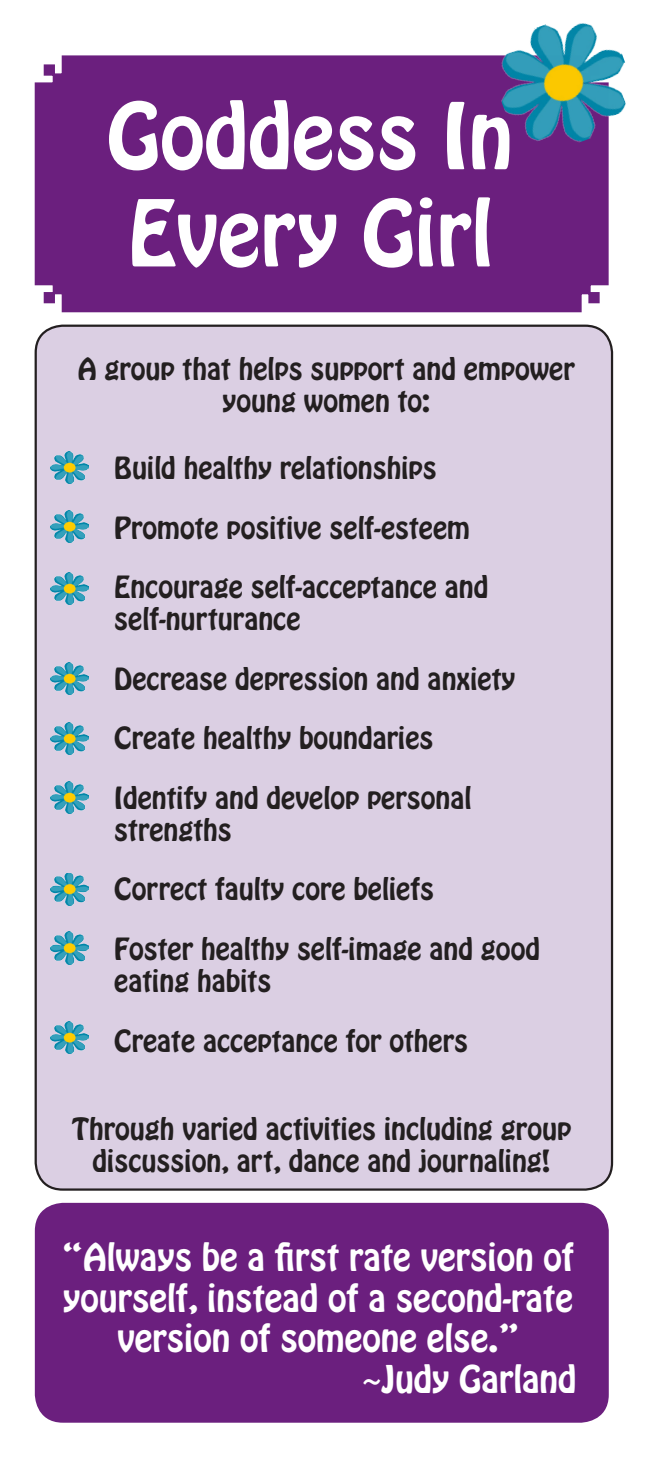
<style>
.page{position:relative;width:648px;height:1458px;background:#fff}
.page>*{position:absolute;margin:0;border:0;box-sizing:border-box;transform-origin:0 0}
.t1{font:81px/97.2px "Hobo Std";color:#fff}
.t2{font:33.75px/40.5px "Hobo Std";color:#fff;text-align:center}
.t3{font:27px/32.4px "Hobo Std";color:#231f20;text-align:center}
</style>
<div class="page">
<div style="left:36px;top:1204px;width:572px;height:218px;background:#6b1f7e;border-radius:27px"></div>
<div style="left:35px;top:1203px;width:574px;height:220px;border:2px solid #6b1f7e;border-radius:27px"></div>
<svg style="left:34px;top:55px;width:575px;height:258px;background:#763088"></svg>
<div style="left:53px;top:75px;width:514px;height:216px;background:#6b1f7e"></div>
<div style="left:36px;top:326px;width:576px;height:864px;background:#dbcfe3;border-radius:27px"></div>
<img style="left:482px;top:23px;width:144px;height:140px">
<img style="left:51px;top:452px;width:37px;height:32px">
<img style="left:51px;top:510px;width:37px;height:33px">
<img style="left:51px;top:572px;width:37px;height:33px">
<img style="left:51px;top:662px;width:37px;height:33px">
<img style="left:51px;top:723px;width:37px;height:32px">
<img style="left:51px;top:781px;width:37px;height:33px">
<img style="left:51px;top:873px;width:37px;height:32px">
<img style="left:51px;top:932px;width:37px;height:32px">
<img style="left:51px;top:1021px;width:37px;height:33px">
<p class="t1" style="left:107px;top:89px;width:408px">Goddess In<br>Every Girl</p>
<p class="t3" style="left:78px;top:353px;width:499px">A group that helps support and empower young women to:</p>
<p class="t3" style="left:114px;top:452px;width:324px">Build healthy relationships</p>
<p class="t3" style="left:114px;top:512px;width:357px">Promote positive self-esteem</p>
<p class="t3" style="left:114px;top:571px;width:376px">Encourage self-acceptance and</p>
<p class="t3" style="left:114px;top:604px;width:188px">self-nurturance</p>
<p class="t3" style="left:114px;top:663px;width:403px">Decrease depression and anxiety</p>
<p class="t3" style="left:114px;top:722px;width:321px">Create healthy boundaries</p>
<p class="t3" style="left:114px;top:782px;width:359px;text-align:left">Identify and develop personal strengths</p>
<p class="t3" style="left:114px;top:874px;width:321px">Correct faulty core beliefs</p>
<p class="t3" style="left:114px;top:933px;width:427px;text-align:left">Foster healthy self-image and good eating habits</p>
<p class="t3" style="left:114px;top:1025px;width:355px">Create acceptance for others</p>
<p class="t3" style="left:72px;top:1113px;width:501px">Through varied activities including group discussion, art, dance and journaling!</p>
<p class="t2" style="left:62px;top:1238px;width:513px">“Always be a first rate version of yourself, instead of a second-rate version of someone else.”</p>
<p class="t2" style="left:362px;top:1359px;width:216px">~Judy Garland</p>
</div>
